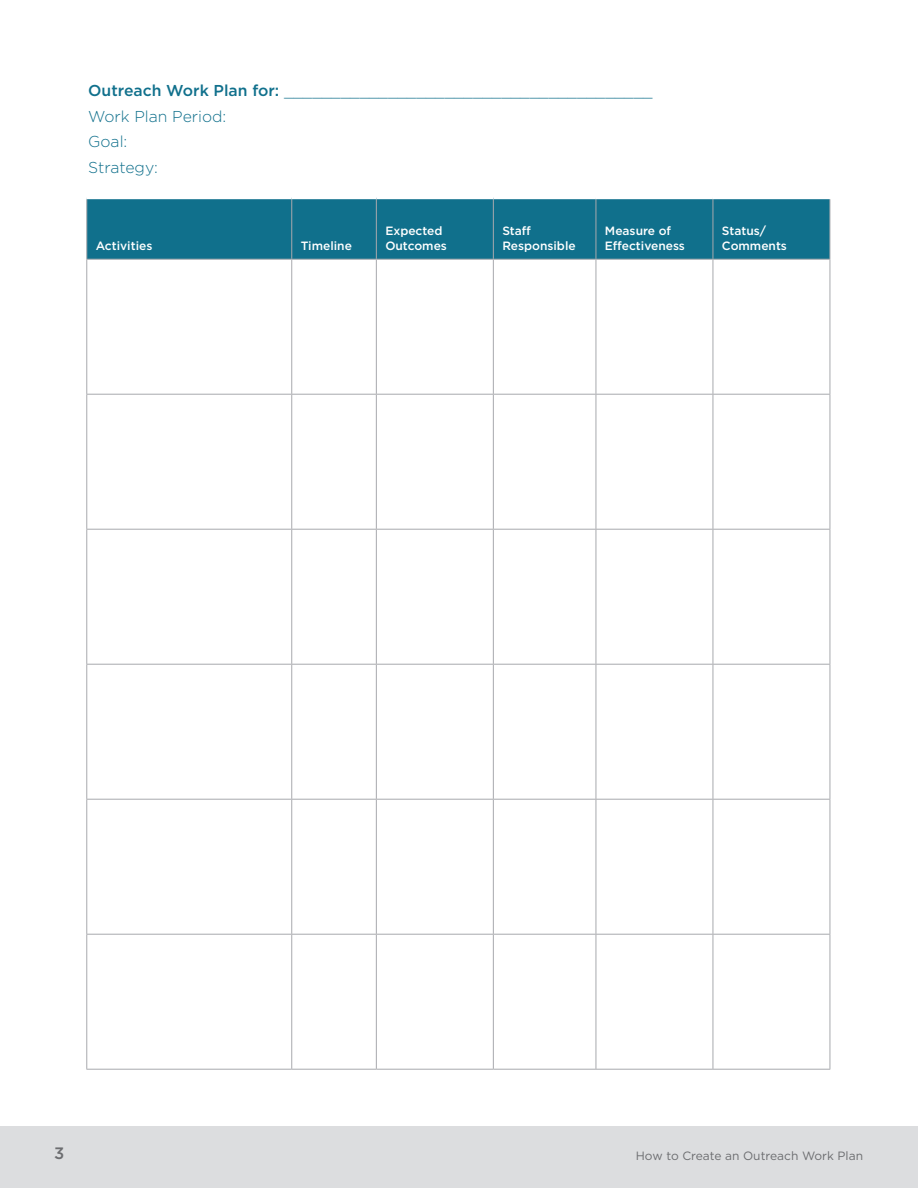
<style>
.page{position:relative;width:918px;height:1188px;background:#fff}
.page>*{position:absolute;margin:0;border:0;box-sizing:border-box;transform-origin:0 0}
.t1{font:500 16.5px "Gotham";color:#6c6d70}
.BODY{font:300 15.75px "Gotham";color:#10708c}
.TABLE_-_SUB_SECTION{font:500 12px/15px "Gotham";color:#fff}
.BODY-2{font:12px "Gotham";color:#6c6d70}
.s1{font-weight:500}
</style>
<div class="page">
<div style="left:0;top:1126px;width:918px;height:62px;background:#dcdddf"></div>
<div style="left:87px;top:199px;width:743px;height:60px;background:#10708c"></div>
<hr style="left:86px;top:199px;width:1px;height:60px;background:#a8a9ad">
<hr style="left:291px;top:199px;width:1px;height:60px;background:#a8a9ad">
<hr style="left:376px;top:199px;width:1px;height:60px;background:#a8a9ad">
<hr style="left:493px;top:199px;width:1px;height:60px;background:#a8a9ad">
<hr style="left:596px;top:199px;width:1px;height:60px;background:#a8a9ad">
<hr style="left:713px;top:199px;width:1px;height:60px;background:#a8a9ad">
<hr style="left:830px;top:199px;width:1px;height:60px;background:#a8a9ad">
<hr style="left:86px;top:259px;width:206px;height:1px;background:#a8a9ad">
<hr style="left:86px;top:260px;width:1px;height:134px;background:#a8a9ad">
<hr style="left:292px;top:259px;width:84px;height:1px;background:#a8a9ad">
<hr style="left:291px;top:260px;width:1px;height:134px;background:#a8a9ad">
<hr style="left:376px;top:259px;width:117px;height:1px;background:#a8a9ad">
<hr style="left:376px;top:260px;width:1px;height:134px;background:#a8a9ad">
<hr style="left:493px;top:259px;width:103px;height:1px;background:#a8a9ad">
<hr style="left:493px;top:260px;width:1px;height:134px;background:#a8a9ad">
<hr style="left:596px;top:259px;width:117px;height:1px;background:#a8a9ad">
<hr style="left:596px;top:260px;width:1px;height:134px;background:#a8a9ad">
<hr style="left:713px;top:259px;width:117px;height:1px;background:#a8a9ad">
<hr style="left:713px;top:260px;width:1px;height:134px;background:#a8a9ad">
<hr style="left:830px;top:260px;width:1px;height:134px;background:#a8a9ad">
<hr style="left:86px;top:394px;width:206px;height:1px;background:#a8a9ad">
<hr style="left:86px;top:395px;width:1px;height:134px;background:#a8a9ad">
<hr style="left:292px;top:394px;width:84px;height:1px;background:#a8a9ad">
<hr style="left:291px;top:395px;width:1px;height:134px;background:#a8a9ad">
<hr style="left:376px;top:394px;width:117px;height:1px;background:#a8a9ad">
<hr style="left:376px;top:395px;width:1px;height:134px;background:#a8a9ad">
<hr style="left:493px;top:394px;width:103px;height:1px;background:#a8a9ad">
<hr style="left:493px;top:395px;width:1px;height:134px;background:#a8a9ad">
<hr style="left:596px;top:394px;width:117px;height:1px;background:#a8a9ad">
<hr style="left:596px;top:395px;width:1px;height:134px;background:#a8a9ad">
<hr style="left:713px;top:394px;width:117px;height:1px;background:#a8a9ad">
<hr style="left:713px;top:395px;width:1px;height:134px;background:#a8a9ad">
<hr style="left:830px;top:395px;width:1px;height:134px;background:#a8a9ad">
<hr style="left:86px;top:529px;width:206px;height:1px;background:#a8a9ad">
<hr style="left:86px;top:530px;width:1px;height:134px;background:#a8a9ad">
<hr style="left:292px;top:529px;width:84px;height:1px;background:#a8a9ad">
<hr style="left:291px;top:530px;width:1px;height:134px;background:#a8a9ad">
<hr style="left:376px;top:529px;width:117px;height:1px;background:#a8a9ad">
<hr style="left:376px;top:530px;width:1px;height:134px;background:#a8a9ad">
<hr style="left:493px;top:529px;width:103px;height:1px;background:#a8a9ad">
<hr style="left:493px;top:530px;width:1px;height:134px;background:#a8a9ad">
<hr style="left:596px;top:529px;width:117px;height:1px;background:#a8a9ad">
<hr style="left:596px;top:530px;width:1px;height:134px;background:#a8a9ad">
<hr style="left:713px;top:529px;width:117px;height:1px;background:#a8a9ad">
<hr style="left:713px;top:530px;width:1px;height:134px;background:#a8a9ad">
<hr style="left:830px;top:530px;width:1px;height:134px;background:#a8a9ad">
<hr style="left:86px;top:664px;width:206px;height:1px;background:#a8a9ad">
<hr style="left:86px;top:665px;width:1px;height:134px;background:#a8a9ad">
<hr style="left:292px;top:664px;width:84px;height:1px;background:#a8a9ad">
<hr style="left:291px;top:665px;width:1px;height:134px;background:#a8a9ad">
<hr style="left:376px;top:664px;width:117px;height:1px;background:#a8a9ad">
<hr style="left:376px;top:665px;width:1px;height:134px;background:#a8a9ad">
<hr style="left:493px;top:664px;width:103px;height:1px;background:#a8a9ad">
<hr style="left:493px;top:665px;width:1px;height:134px;background:#a8a9ad">
<hr style="left:596px;top:664px;width:117px;height:1px;background:#a8a9ad">
<hr style="left:596px;top:665px;width:1px;height:134px;background:#a8a9ad">
<hr style="left:713px;top:664px;width:117px;height:1px;background:#a8a9ad">
<hr style="left:713px;top:665px;width:1px;height:134px;background:#a8a9ad">
<hr style="left:830px;top:665px;width:1px;height:134px;background:#a8a9ad">
<hr style="left:86px;top:799px;width:206px;height:1px;background:#a8a9ad">
<hr style="left:86px;top:800px;width:1px;height:134px;background:#a8a9ad">
<hr style="left:292px;top:799px;width:84px;height:1px;background:#a8a9ad">
<hr style="left:291px;top:800px;width:1px;height:134px;background:#a8a9ad">
<hr style="left:376px;top:799px;width:117px;height:1px;background:#a8a9ad">
<hr style="left:376px;top:800px;width:1px;height:134px;background:#a8a9ad">
<hr style="left:493px;top:799px;width:103px;height:1px;background:#a8a9ad">
<hr style="left:493px;top:800px;width:1px;height:134px;background:#a8a9ad">
<hr style="left:596px;top:799px;width:117px;height:1px;background:#a8a9ad">
<hr style="left:596px;top:800px;width:1px;height:134px;background:#a8a9ad">
<hr style="left:713px;top:799px;width:117px;height:1px;background:#a8a9ad">
<hr style="left:713px;top:800px;width:1px;height:134px;background:#a8a9ad">
<hr style="left:830px;top:800px;width:1px;height:134px;background:#a8a9ad">
<hr style="left:86px;top:934px;width:206px;height:1px;background:#a8a9ad">
<hr style="left:86px;top:935px;width:1px;height:134px;background:#a8a9ad">
<hr style="left:292px;top:934px;width:84px;height:1px;background:#a8a9ad">
<hr style="left:291px;top:935px;width:1px;height:134px;background:#a8a9ad">
<hr style="left:376px;top:934px;width:117px;height:1px;background:#a8a9ad">
<hr style="left:376px;top:935px;width:1px;height:134px;background:#a8a9ad">
<hr style="left:493px;top:934px;width:103px;height:1px;background:#a8a9ad">
<hr style="left:493px;top:935px;width:1px;height:134px;background:#a8a9ad">
<hr style="left:596px;top:934px;width:117px;height:1px;background:#a8a9ad">
<hr style="left:596px;top:935px;width:1px;height:134px;background:#a8a9ad">
<hr style="left:713px;top:934px;width:117px;height:1px;background:#a8a9ad">
<hr style="left:713px;top:935px;width:1px;height:134px;background:#a8a9ad">
<hr style="left:830px;top:935px;width:1px;height:134px;background:#a8a9ad">
<hr style="left:86px;top:1069px;width:206px;height:1px;background:#a8a9ad">
<hr style="left:292px;top:1069px;width:84px;height:1px;background:#a8a9ad">
<hr style="left:376px;top:1069px;width:117px;height:1px;background:#a8a9ad">
<hr style="left:493px;top:1069px;width:103px;height:1px;background:#a8a9ad">
<hr style="left:596px;top:1069px;width:117px;height:1px;background:#a8a9ad">
<hr style="left:713px;top:1069px;width:117px;height:1px;background:#a8a9ad">
<p class="BODY" style="left:88px;top:81px;width:566px"><span class="s1">Outreach Work Plan for:</span> _______________________________________</p>
<p class="BODY" style="left:88px;top:106px;width:140px">Work Plan Period:</p>
<p class="BODY" style="left:88px;top:132px;width:41px">Goal:</p>
<p class="BODY" style="left:88px;top:157px;width:71px">Strategy:</p>
<p class="TABLE_-_SUB_SECTION" style="left:96px;top:238px;width:58px">Activities</p>
<p class="TABLE_-_SUB_SECTION" style="left:301px;top:238px;width:53px">Timeline</p>
<p class="TABLE_-_SUB_SECTION" style="left:385px;top:223px;width:63px">Expected<br>Outcomes</p>
<p class="TABLE_-_SUB_SECTION" style="left:502px;top:223px;width:75px">Staff<br>Responsible</p>
<p class="TABLE_-_SUB_SECTION" style="left:605px;top:223px;width:82px">Measure of<br>Effectiveness</p>
<p class="TABLE_-_SUB_SECTION" style="left:722px;top:223px;width:67px">Status/<br>Comments</p>
<p class="t1" style="left:54px;top:1143px;width:12px">3</p>
<p class="BODY-2" style="left:636px;top:1148px;width:229px">How to Create an Outreach Work Plan</p>
</div>
